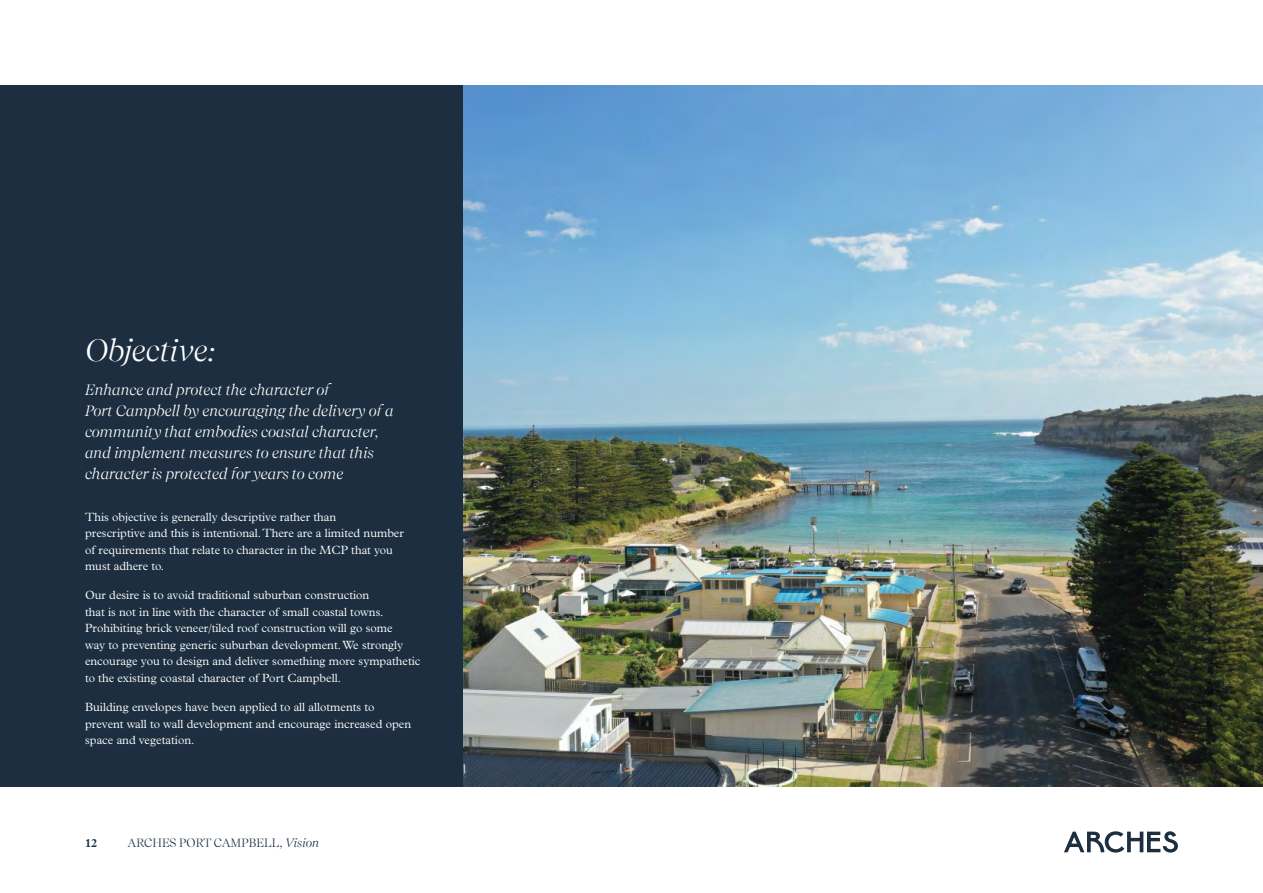
<style>
.page{position:relative;width:1263px;height:893px;background:#fff}
.page>*{position:absolute;margin:0;border:0;box-sizing:border-box;transform-origin:0 0}
.t1{font:italic 30px "Recife Display";color:#fff}
.t2{font:italic 15px/21px "Recife Display";color:#fff}
.t3{font:300 12px/16.5px "Plantin MT Pro";color:#fff}
.t4{font:12px "Recife Display";color:#1c2e40}
.t5{font:700 12px "Plantin MT Pro";color:#1c2e40}
.s1{font-style:italic}
</style>
<div class="page">
<svg style="left:1064px;top:831px;width:114px;height:22px"></svg>
<div style="left:0;top:85px;width:463px;height:702px;background:#1c2e40"></div>
<img style="left:463px;top:85px;width:800px;height:702px">
<h1 class="t1" style="left:85px;top:328px;width:131px">Objective:</h1>
<p class="t2" style="left:85px;top:379px;width:310px">Enhance and protect the character of<br>Port Campbell by encouraging the delivery of a community that embodies coastal character, and implement measures to ensure that this character is protected for years to come</p>
<p class="t3" style="left:85px;top:508px;width:320px">This objective is generally descriptive rather than<br>prescriptive and this is intentional. There are a limited number of requirements that relate to character in the MCP that you must adhere to.</p>
<p class="t3" style="left:85px;top:587px;width:337px">Our desire is to avoid traditional suburban construction<br>that is not in line with the character of small coastal towns.<br>Prohibiting brick veneer/tiled roof construction will go some<br>way to preventing generic suburban development. We strongly encourage you to design and deliver something more sympathetic to the existing coastal character of Port Campbell.</p>
<p class="t3" style="left:85px;top:699px;width:328px">Building envelopes have been applied to all allotments to prevent wall to wall development and encourage increased open space and vegetation.</p>
<p class="t5" style="left:85px;top:835px;width:14px">12</p>
<p class="t4" style="left:128px;top:834px;width:193px">ARCHES PORT CAMPBELL, <span class="s1">Vision</span></p>
</div>
